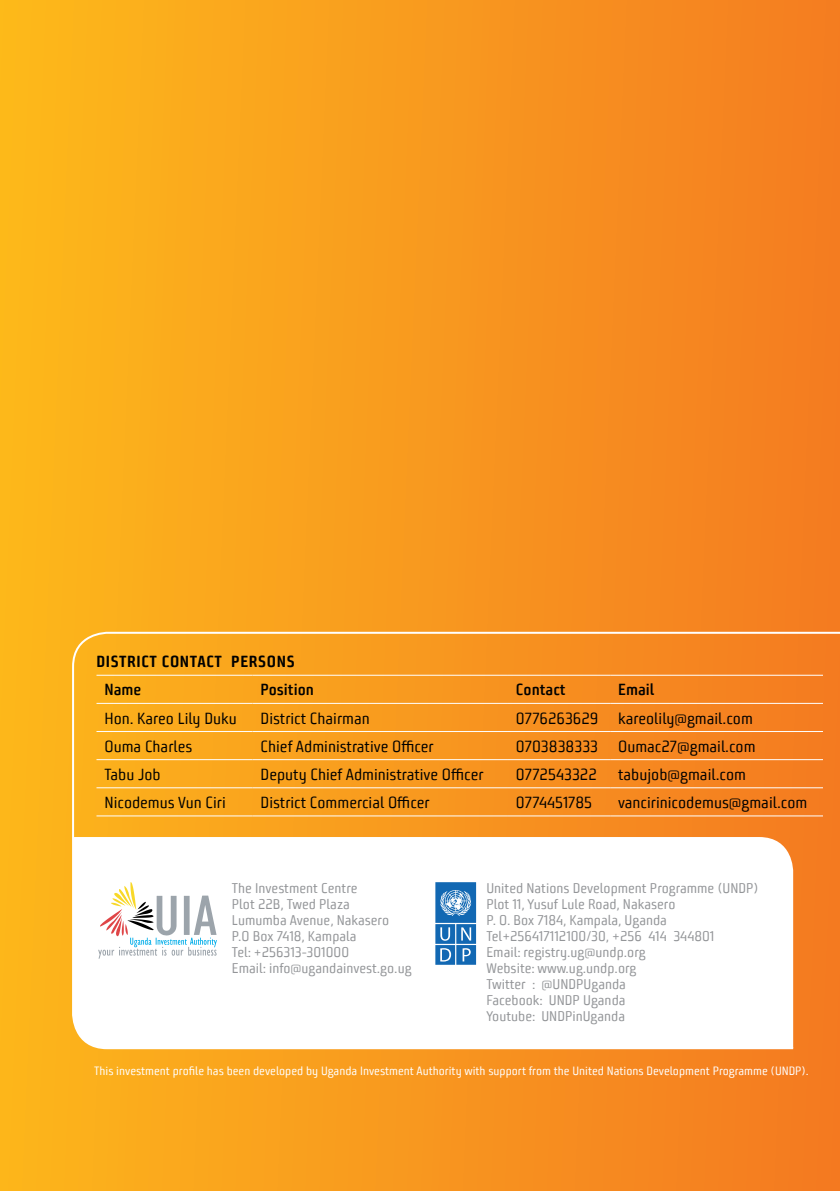
<style>
.page{position:relative;width:840px;height:1191px;background:#fff}
.page>*{position:absolute;margin:0;border:0;box-sizing:border-box;transform-origin:0 0}
.t1{font:16px "Bunuelo Clean Pro";color:#000}
.t2{font:600 16px "Bunuelo Clean Pro";color:#000}
.t3{font:700 16px "Bunuelo Clean Pro";letter-spacing:.04em;color:#000}
.t4{font:14px/16px "Bunuelo Clean Pro";color:#939598}
.t5{font:12px "Bunuelo Clean Pro";color:#fff}
</style>
<div class="page">
<div style="left:0;top:0;width:839px;height:1191px;background:linear-gradient(to right,#fdb81b,#f47b21)"></div>
<svg style="left:71px;top:631px;width:768px;height:419px;background:#f79624"></svg>
<svg style="left:73px;top:837px;width:719px;height:211px"></svg>
<hr style="left:96px;top:675px;width:156px;height:1px;background:#fff">
<hr style="left:96px;top:703px;width:156px;height:1px;background:#fff">
<hr style="left:252px;top:675px;width:255px;height:1px;background:#fff">
<hr style="left:252px;top:703px;width:255px;height:1px;background:#fff">
<hr style="left:507px;top:675px;width:102px;height:1px;background:#fff">
<hr style="left:507px;top:703px;width:102px;height:1px;background:#fff">
<hr style="left:609px;top:675px;width:213px;height:1px;background:#fff">
<hr style="left:609px;top:703px;width:213px;height:1px;background:#fff">
<hr style="left:96px;top:731px;width:156px;height:1px;background:#fff">
<hr style="left:252px;top:731px;width:255px;height:1px;background:#fff">
<hr style="left:507px;top:731px;width:102px;height:1px;background:#fff">
<hr style="left:609px;top:731px;width:213px;height:1px;background:#fff">
<hr style="left:96px;top:759px;width:156px;height:1px;background:#fff">
<hr style="left:252px;top:759px;width:255px;height:1px;background:#fff">
<hr style="left:507px;top:759px;width:102px;height:1px;background:#fff">
<hr style="left:609px;top:759px;width:213px;height:1px;background:#fff">
<hr style="left:96px;top:787px;width:156px;height:1px;background:#fff">
<hr style="left:252px;top:787px;width:255px;height:1px;background:#fff">
<hr style="left:507px;top:787px;width:102px;height:1px;background:#fff">
<hr style="left:609px;top:787px;width:213px;height:1px;background:#fff">
<hr style="left:96px;top:815px;width:156px;height:1px;background:#fff">
<hr style="left:252px;top:815px;width:255px;height:1px;background:#fff">
<hr style="left:507px;top:815px;width:102px;height:1px;background:#fff">
<hr style="left:609px;top:815px;width:213px;height:1px;background:#fff">
<svg style="left:435px;top:882px;width:41px;height:82px;background:#4589c3"></svg>
<svg style="left:98px;top:882px;width:119px;height:76px"></svg>
<p class="t3" style="left:96px;top:651px;width:199px">DISTRICT CONTACT PERSONS</p>
<p class="t2" style="left:104px;top:680px;width:38px">Name</p>
<p class="t2" style="left:260px;top:680px;width:55px">Position</p>
<p class="t2" style="left:515px;top:680px;width:51px">Contact</p>
<p class="t2" style="left:617px;top:680px;width:38px">Email</p>
<p class="t1" style="left:104px;top:708px;width:134px">Hon. Kareo Lily Duku</p>
<p class="t1" style="left:260px;top:708px;width:111px">District Chairman</p>
<p class="t1" style="left:515px;top:708px;width:238px">0776263629 kareolily@gmail.com</p>
<p class="t1" style="left:104px;top:736px;width:89px">Ouma Charles</p>
<p class="t1" style="left:260px;top:736px;width:175px">Chief Administrative Officer</p>
<p class="t1" style="left:515px;top:736px;width:241px">0703838333 Oumac27@gmail.com</p>
<p class="t1" style="left:104px;top:764px;width:58px">Tabu Job</p>
<p class="t1" style="left:260px;top:764px;width:224px">Deputy Chief Administrative Officer</p>
<p class="t1" style="left:515px;top:764px;width:82px">0772543322</p>
<p class="t1" style="left:617px;top:764px;width:129px">tabujob@gmail.com</p>
<p class="t1" style="left:104px;top:792px;width:123px">Nicodemus Vun Ciri</p>
<p class="t1" style="left:260px;top:792px;width:170px">District Commercial Officer</p>
<p class="t1" style="left:515px;top:792px;width:78px">0774451785</p>
<p class="t1" style="left:617px;top:792px;width:191px">vancirinicodemus@gmail.com</p>
<p class="t4" style="left:232px;top:880px;width:181px">The Investment Centre<br>Plot 22B, Twed Plaza<br>Lumumba Avenue, Nakasero<br>P.O Box 7418, Kampala<br>Tel: +256313-301000<br>Email: info@ugandainvest.go.ug</p>
<p class="t4" style="left:486px;top:880px;width:274px">United Nations Development Programme (UNDP)<br>Plot 11, Yusuf Lule Road, Nakasero<br>P. O. Box 7184, Kampala, Uganda<br>Tel+256417112100/30, +256 414 344801<br>Email: registry.ug@undp.org<br>Website: www.ug.undp.org<br>Twitter : @UNDPUganda<br>Facebook: UNDP Uganda<br>Youtube: UNDPinUganda</p>
<p class="t5" style="left:94px;top:1063px;width:715px">This investment profile has been developed by Uganda Investment Authority with support from the United Nations Development Programme (UNDP).</p>
</div>
